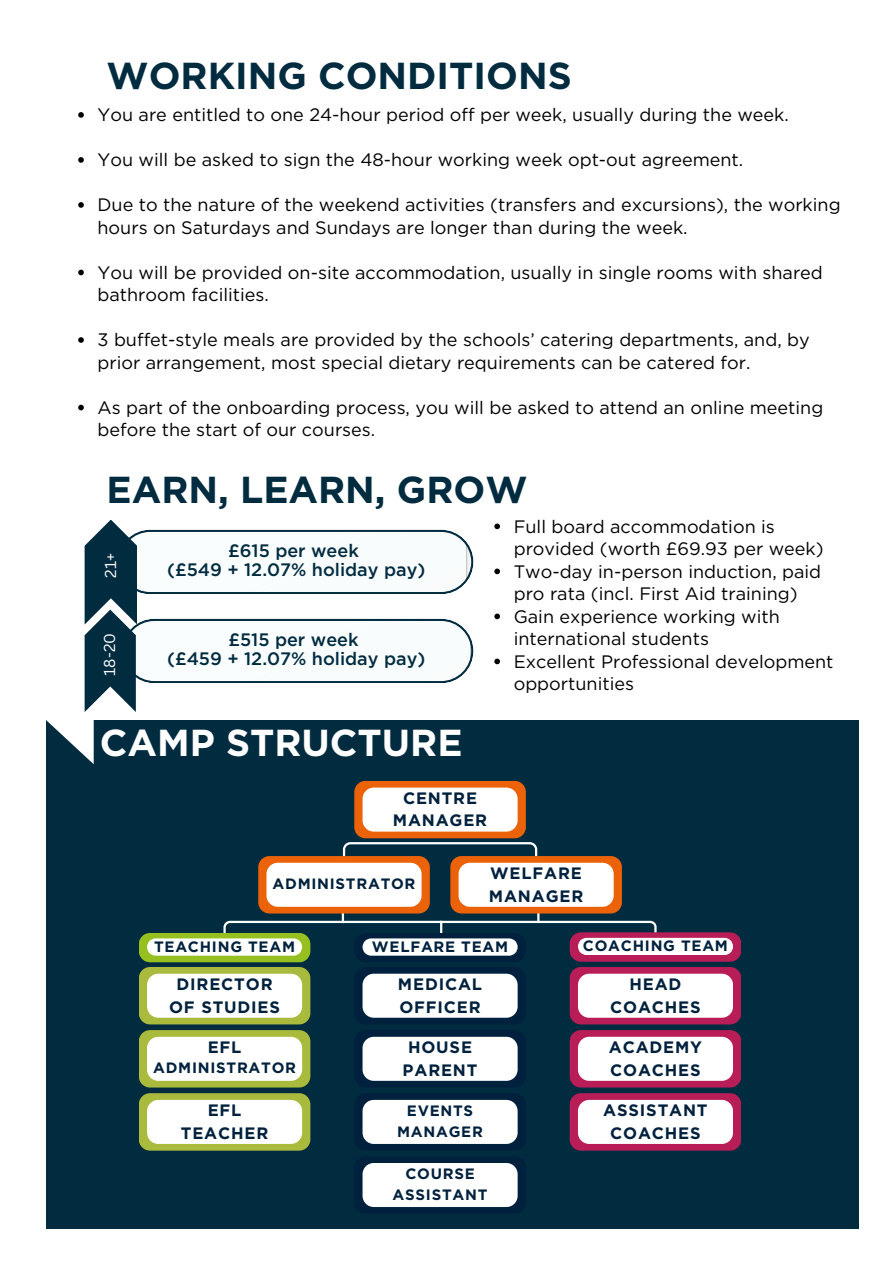
<style>
.page{position:relative;width:894px;height:1264px;background:#fff}
.page>*{position:absolute;margin:0;border:0;box-sizing:border-box;transform-origin:0 0}
.t1{font:700 37.5px "Gotham";color:#012c40}
.t2{font:700 37.5px "Gotham";color:#fff}
.t3{font:18px/22.5px "Gotham";color:#000}
.t4{font:500 18px/19.2px "Gotham";color:#012c40;text-align:center}
.t5{font:700 16.5px/22.5px "Gotham";letter-spacing:.05em;color:#00213d;text-align:center}
.t6{font:15.45px "Canva Sans";color:#fff}
.t7{font:700 15px/20.2px "Gotham";letter-spacing:.05em;color:#00213d;text-align:center}
</style>
<div class="page">
<div style="left:46px;top:720px;width:811px;height:508px;background:#012c40"></div>
<svg style="left:494px;top:523px;width:6px;height:6px"></svg>
<svg style="left:494px;top:568px;width:6px;height:6px"></svg>
<svg style="left:494px;top:613px;width:6px;height:6px"></svg>
<svg style="left:494px;top:658px;width:6px;height:6px"></svg>
<svg style="left:78px;top:112px;width:6px;height:6px"></svg>
<svg style="left:78px;top:157px;width:6px;height:6px"></svg>
<svg style="left:78px;top:202px;width:6px;height:6px"></svg>
<svg style="left:78px;top:270px;width:6px;height:5px"></svg>
<svg style="left:78px;top:337px;width:6px;height:6px"></svg>
<svg style="left:78px;top:405px;width:6px;height:5px"></svg>
<div style="left:354px;top:780px;width:171px;height:58px;background:#eb6209;border-radius:11px"></div>
<div style="left:362px;top:787px;width:155px;height:44px;background:#fff;border-radius:11px"></div>
<hr style="left:342px;top:902px;width:2px;height:21px;background:#fff">
<div style="left:258px;top:856px;width:171px;height:57px;background:#eb6209;border-radius:11px"></div>
<div style="left:266px;top:862px;width:155px;height:44px;background:#fff;border-radius:11px"></div>
<div style="left:354px;top:932px;width:171px;height:30px;background:#00213d;border-radius:11px"></div>
<div style="left:569px;top:932px;width:172px;height:29px;background:#b91d58;border-radius:11px"></div>
<div style="left:139px;top:932px;width:171px;height:30px;background:#95c01f;border-radius:11px"></div>
<div style="left:354px;top:967px;width:171px;height:57px;background:#00213d;border-radius:11px"></div>
<div style="left:362px;top:973px;width:155px;height:44px;background:#fff;border-radius:11px"></div>
<div style="left:569px;top:967px;width:172px;height:57px;background:#b91d58;border-radius:11px"></div>
<div style="left:577px;top:973px;width:155px;height:44px;background:#fff;border-radius:11px"></div>
<div style="left:139px;top:967px;width:171px;height:57px;background:#a9ba3c;border-radius:11px"></div>
<div style="left:147px;top:973px;width:155px;height:44px;background:#fff;border-radius:11px"></div>
<div style="left:569px;top:1030px;width:172px;height:57px;background:#b91d58;border-radius:11px"></div>
<div style="left:577px;top:1036px;width:155px;height:44px;background:#fff;border-radius:11px"></div>
<div style="left:569px;top:1093px;width:172px;height:57px;background:#b91d58;border-radius:11px"></div>
<div style="left:577px;top:1099px;width:155px;height:44px;background:#fff;border-radius:11px"></div>
<div style="left:139px;top:1030px;width:171px;height:57px;background:#a9ba3c;border-radius:11px"></div>
<div style="left:147px;top:1036px;width:155px;height:44px;background:#fff;border-radius:11px"></div>
<div style="left:139px;top:1093px;width:171px;height:57px;background:#a9ba3c;border-radius:11px"></div>
<div style="left:147px;top:1099px;width:155px;height:44px;background:#fff;border-radius:11px"></div>
<hr style="left:537px;top:900px;width:2px;height:21px;background:#fff">
<div style="left:450px;top:856px;width:171px;height:57px;background:#eb6209;border-radius:11px"></div>
<div style="left:458px;top:862px;width:155px;height:44px;background:#fff;border-radius:11px"></div>
<div style="left:354px;top:1030px;width:171px;height:57px;background:#00213d;border-radius:11px"></div>
<div style="left:362px;top:1036px;width:155px;height:44px;background:#fff;border-radius:11px"></div>
<div style="left:354px;top:1093px;width:171px;height:57px;background:#00213d;border-radius:11px"></div>
<div style="left:362px;top:1099px;width:155px;height:44px;background:#fff;border-radius:11px"></div>
<div style="left:354px;top:1156px;width:171px;height:57px;background:#00213d;border-radius:11px"></div>
<div style="left:362px;top:1162px;width:155px;height:44px;background:#fff;border-radius:11px"></div>
<svg style="left:342px;top:842px;width:196px;height:16px"></svg>
<svg style="left:147px;top:919px;width:585px;height:36px"></svg>
<svg style="left:46px;top:520px;width:427px;height:244px"></svg>
<p class="t1" style="left:106px;top:53px;width:466px">WORKING CONDITIONS</p>
<p class="t3" style="left:97px;top:103px;width:692px">You are entitled to one 24-hour period off per week, usually during the week.</p>
<h1 class="t3" style="left:97px;top:148px;width:647px">You will be asked to sign the 48-hour working week opt-out agreement.</h1>
<p class="t3" style="left:97px;top:193px;width:744px">Due to the nature of the weekend activities (transfers and excursions), the working hours on Saturdays and Sundays are longer than during the week.</p>
<p class="t3" style="left:97px;top:261px;width:726px">You will be provided on-site accommodation, usually in single rooms with shared bathroom facilities.</p>
<p class="t3" style="left:97px;top:328px;width:713px">3 buffet-style meals are provided by the schools’ catering departments, and, by prior arrangement, most special dietary requirements can be catered for.</p>
<p class="t3" style="left:97px;top:396px;width:727px">As part of the onboarding process, you will be asked to attend an online meeting before the start of our courses.</p>
<h1 class="t1" style="left:106px;top:466px;width:422px">EARN, LEARN, GROW</h1>
<p class="t3" style="left:513px;top:515px;width:311px">Full board accommodation is provided (worth £69.93 per week)</p>
<p class="t3" style="left:513px;top:560px;width:309px">Two-day in-person induction, paid pro rata (incl. First Aid training)</p>
<p class="t3" style="left:513px;top:605px;width:267px">Gain experience working with international students</p>
<p class="t3" style="left:513px;top:650px;width:321px">Excellent Professional development opportunities</p>
<h2 class="t4" style="left:228px;top:541px;width:132px">£615 per week</h2>
<h4 class="t6" style="left:100px;top:578px;width:26px;rotate:-90deg">21+</h4>
<h2 class="t4" style="left:167px;top:560px;width:259px">(£549 + 12.07% holiday pay)</h2>
<h3 class="t6" style="left:98px;top:675px;width:44px;rotate:-90deg">18-20</h3>
<p class="t4" style="left:167px;top:630px;width:259px">£515 per week<br>(£459 + 12.07% holiday pay)</p>
<p class="t2" style="left:100px;top:720px;width:364px">CAMP STRUCTURE</p>
<p class="t5" style="left:393px;top:786px;width:96px">CENTRE<br>MANAGER</p>
<h3 class="t7" style="left:272px;top:873px;width:144px">ADMINISTRATOR</h3>
<h4 class="t5" style="left:489px;top:862px;width:96px;text-align:left">WELFARE<br>MANAGER</h4>
<h4 class="t7" style="left:154px;top:936px;width:142px">TEACHING TEAM</h4>
<h1 class="t7" style="left:372px;top:936px;width:138px">WELFARE TEAM</h1>
<h2 class="t7" style="left:582px;top:935px;width:146px">COACHING TEAM</h2>
<h2 class="t5" style="left:398px;top:972px;width:86px;text-align:left">MEDICAL<br>OFFICER</h2>
<h4 class="t5" style="left:610px;top:972px;width:92px">HEAD<br>COACHES</h4>
<h4 class="t5" style="left:169px;top:972px;width:112px">DIRECTOR<br>OF STUDIES</h4>
<h2 class="t5" style="left:208px;top:1035px;width:35px">EFL</h2>
<h2 class="t7" style="left:153px;top:1057px;width:144px">ADMINISTRATOR</h2>
<h2 class="t5" style="left:181px;top:1099px;width:89px">EFL<br>TEACHER</h2>
<h2 class="t5" style="left:402px;top:1035px;width:76px">HOUSE<br>PARENT</h2>
<h2 class="t7" style="left:397px;top:1100px;width:87px">EVENTS<br>MANAGER</h2>
<h2 class="t7" style="left:392px;top:1163px;width:96px">COURSE<br>ASSISTANT</h2>
<h4 class="t5" style="left:608px;top:1035px;width:95px;text-align:left">ACADEMY<br>COACHES</h4>
<h2 class="t5" style="left:603px;top:1099px;width:106px">ASSISTANT<br>COACHES</h2>
</div>
